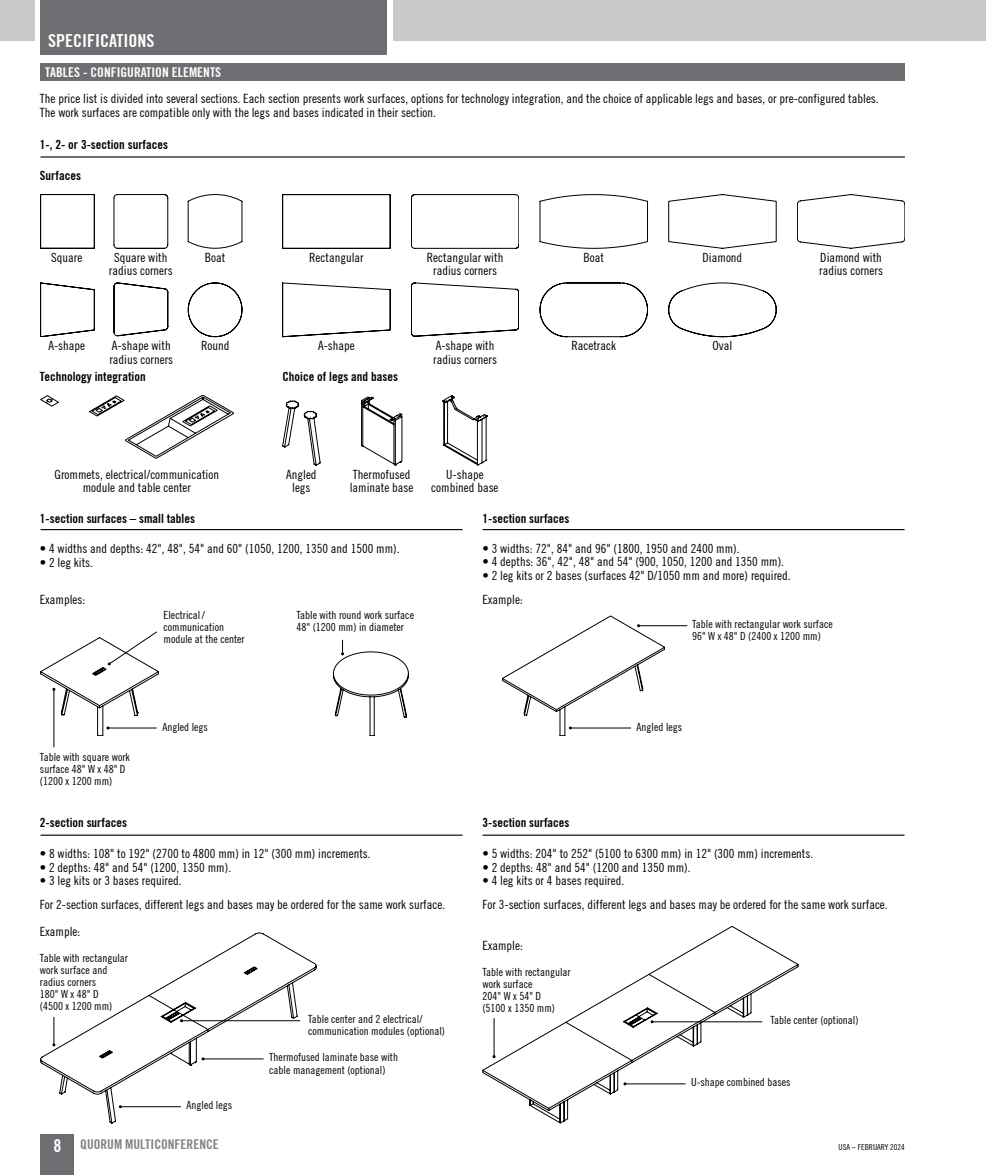
<style>
.page{position:relative;width:986px;height:1175px;background:#fff}
.page>*{position:absolute;margin:0;border:0;box-sizing:border-box;transform-origin:0 0}
.t1{font:700 condensed 18px "Trade Gothic No.20";color:#fff}
.TAB_titre_section{font:700 condensed 13.5px "Trade Gothic No.20";color:#fff}
.t2{font:700 condensed 13.5px "Trade Gothic No.20";color:#808285}
.Cotes{font:condensed 12.75px/13.5px "Trade Gothic No.18";color:#000}
.t3{font:700 condensed 12.75px "Trade Gothic No.20";color:#000}
.Descriptifs{font:condensed 11.25px/12px "Trade Gothic No.18";color:#000}
.TAB_txt_courant{font:condensed 8.25px "Trade Gothic No.18";color:#000}
</style>
<div class="page">
<div style="left:393px;top:0;width:593px;height:40px;background:#c7c8ca"></div>
<div style="left:0;top:0;width:34px;height:40px;background:#c7c8ca"></div>
<div style="left:40px;top:0;width:347px;height:54px;background:#6d6e71"></div>
<div style="left:41px;top:1134px;width:33px;height:40px;background:#6d6e71"></div>
<svg style="left:482px;top:926px;width:316px;height:197px"></svg>
<svg style="left:40px;top:932px;width:276px;height:191px"></svg>
<svg style="left:244px;top:966px;width:14px;height:8px"></svg>
<div style="left:40px;top:63px;width:864px;height:18px;background:#6d6e71"></div>
<hr style="left:40px;top:156px;width:864px;height:1px;background:#000">
<hr style="left:40px;top:529px;width:422px;height:1px;background:#000">
<hr style="left:40px;top:834px;width:422px;height:1px;background:#000">
<hr style="left:482px;top:834px;width:422px;height:1px;background:#000">
<hr style="left:482px;top:529px;width:422px;height:1px;background:#000">
<svg style="left:333px;top:640px;width:75px;height:96px"></svg>
<hr style="left:638px;top:625px;width:49px;height:1px;background:#000">
<hr style="left:54px;top:689px;width:1px;height:58px;background:#000">
<svg style="left:52px;top:1017px;width:3px;height:29px"></svg>
<hr style="left:493px;top:1018px;width:1px;height:38px;background:#000">
<svg style="left:502px;top:616px;width:162px;height:120px"></svg>
<hr style="left:120px;top:1106px;width:61px;height:1px;background:#000">
<hr style="left:203px;top:1058px;width:61px;height:1px;background:#000">
<hr style="left:625px;top:1083px;width:60px;height:1px;background:#000">
<hr style="left:181px;top:1020px;width:119px;height:1px;background:#000">
<svg style="left:166px;top:1011px;width:17px;height:11px"></svg>
<hr style="left:652px;top:1021px;width:110px;height:1px;background:#000">
<svg style="left:40px;top:631px;width:119px;height:105px"></svg>
<svg style="left:40px;top:194px;width:54px;height:54px"></svg>
<svg style="left:114px;top:194px;width:54px;height:54px"></svg>
<svg style="left:188px;top:194px;width:54px;height:54px"></svg>
<svg style="left:282px;top:194px;width:108px;height:54px"></svg>
<svg style="left:411px;top:194px;width:108px;height:54px"></svg>
<svg style="left:540px;top:194px;width:107px;height:54px"></svg>
<svg style="left:668px;top:194px;width:108px;height:54px"></svg>
<svg style="left:797px;top:194px;width:107px;height:54px"></svg>
<svg style="left:40px;top:283px;width:54px;height:54px"></svg>
<svg style="left:114px;top:283px;width:54px;height:53px"></svg>
<svg style="left:188px;top:283px;width:54px;height:54px"></svg>
<svg style="left:282px;top:283px;width:108px;height:54px"></svg>
<svg style="left:411px;top:283px;width:108px;height:53px"></svg>
<svg style="left:540px;top:283px;width:107px;height:54px"></svg>
<svg style="left:668px;top:283px;width:108px;height:54px"></svg>
<svg style="left:282px;top:401px;width:38px;height:64px"></svg>
<svg style="left:361px;top:397px;width:41px;height:68px"></svg>
<svg style="left:442px;top:395px;width:45px;height:70px"></svg>
<svg style="left:40px;top:395px;width:194px;height:63px"></svg>
<p class="t1" style="left:48px;top:29px;width:108px">SPECIFICATIONS</p>
<p class="TAB_titre_section" style="left:45px;top:64px;width:178px">TABLES - CONFIGURATION ELEMENTS</p>
<p class="Cotes" style="left:40px;top:92px;width:840px">The price list is divided into several sections. Each section presents work surfaces, options for technology integration, and the choice of applicable legs and bases, or pre-configured tables.<br>The work surfaces are compatible only with the legs and bases indicated in their section.</p>
<p class="t3" style="left:40px;top:136px;width:130px">1-, 2- or 3-section surfaces</p>
<p class="t3" style="left:40px;top:168px;width:43px">Surfaces</p>
<p class="Cotes" style="left:51px;top:250px;width:33px">Square</p>
<p class="Cotes" style="left:109px;top:250px;width:65px;text-align:center">Square with radius corners</p>
<p class="Cotes" style="left:205px;top:250px;width:22px">Boat</p>
<p class="Cotes" style="left:309px;top:250px;width:56px">Rectangular</p>
<p class="Cotes" style="left:427px;top:250px;width:78px">Rectangular with</p>
<p class="Cotes" style="left:583px;top:250px;width:22px">Boat</p>
<p class="Cotes" style="left:702px;top:250px;width:41px">Diamond</p>
<p class="Cotes" style="left:433px;top:264px;width:65px">radius corners</p>
<p class="Cotes" style="left:48px;top:339px;width:38px">A-shape</p>
<p class="Cotes" style="left:112px;top:339px;width:60px">A-shape with</p>
<p class="Cotes" style="left:201px;top:339px;width:30px">Round</p>
<p class="Cotes" style="left:318px;top:339px;width:38px">A-shape</p>
<p class="Cotes" style="left:109px;top:352px;width:65px">radius corners</p>
<p class="t3" style="left:40px;top:368px;width:107px">Technology integration</p>
<p class="t3" style="left:282px;top:368px;width:117px">Choice of legs and bases</p>
<p class="Cotes" style="left:433px;top:339px;width:65px">A-shape with radius corners</p>
<p class="Cotes" style="left:571px;top:339px;width:46px">Racetrack</p>
<p class="Cotes" style="left:712px;top:339px;width:21px">Oval</p>
<p class="Cotes" style="left:819px;top:250px;width:65px">Diamond with radius corners</p>
<p class="Cotes" style="left:55px;top:467px;width:166px;text-align:center">Grommets, electrical/communication module and table center</p>
<p class="Cotes" style="left:350px;top:467px;width:65px">Thermofused laminate base</p>
<p class="Cotes" style="left:431px;top:467px;width:69px;text-align:center">U-shape combined base</p>
<p class="Cotes" style="left:286px;top:467px;width:32px;text-align:center">Angled legs</p>
<p class="t3" style="left:40px;top:510px;width:157px">1-section surfaces – small tables</p>
<p class="Cotes" style="left:40px;top:541px;width:361px">• 4 widths and depths: 42", 48", 54" and 60" (1050, 1200, 1350 and 1500 mm).</p>
<p class="Cotes" style="left:40px;top:555px;width:55px">• 2 leg kits.</p>
<p class="t3" style="left:482px;top:510px;width:89px">1-section surfaces</p>
<p class="Cotes" style="left:482px;top:541px;width:258px">• 3 widths: 72", 84" and 96" (1800, 1950 and 2400 mm).</p>
<p class="Cotes" style="left:482px;top:555px;width:303px">• 4 depths: 36", 42", 48" and 54" (900, 1050, 1200 and 1350 mm).</p>
<p class="Cotes" style="left:482px;top:568px;width:310px">• 2 leg kits or 2 bases (surfaces 42" D/1050 mm and more) required.</p>
<p class="Cotes" style="left:40px;top:593px;width:47px">Examples:</p>
<p class="Cotes" style="left:482px;top:593px;width:42px">Example:</p>
<p class="Descriptifs" style="left:163px;top:609px;width:62px">Electrical/ communication</p>
<p class="Descriptifs" style="left:163px;top:633px;width:83px">module at the center</p>
<p class="Descriptifs" style="left:296px;top:609px;width:119px">Table with round work surface<br>48" (1200 mm) in diameter</p>
<p class="Descriptifs" style="left:692px;top:618px;width:142px">Table with rectangular work surface</p>
<p class="Descriptifs" style="left:692px;top:630px;width:130px">96" W x 48" D (2400 x 1200 mm)</p>
<p class="Descriptifs" style="left:40px;top:751px;width:91px">Table with square work surface 48" W x 48" D (1200 x 1200 mm)</p>
<p class="t3" style="left:40px;top:814px;width:89px">2-section surfaces</p>
<p class="Descriptifs" style="left:162px;top:720px;width:47px">Angled legs</p>
<p class="Descriptifs" style="left:636px;top:720px;width:47px">Angled legs</p>
<p class="t3" style="left:482px;top:814px;width:89px">3-section surfaces</p>
<p class="Cotes" style="left:40px;top:847px;width:332px">• 8 widths: 108" to 192" (2700 to 4800 mm) in 12" (300 mm) increments.</p>
<p class="Cotes" style="left:40px;top:860px;width:193px">• 2 depths: 48" and 54" (1200, 1350 mm).</p>
<p class="Cotes" style="left:40px;top:874px;width:143px">• 3 leg kits or 3 bases required.</p>
<p class="Cotes" style="left:40px;top:897px;width:407px">For 2-section surfaces, different legs and bases may be ordered for the same work surface.</p>
<p class="Cotes" style="left:40px;top:925px;width:42px">Example:</p>
<p class="Cotes" style="left:482px;top:847px;width:332px">• 5 widths: 204" to 252" (5100 to 6300 mm) in 12" (300 mm) increments.</p>
<p class="Cotes" style="left:482px;top:860px;width:210px">• 2 depths: 48" and 54" (1200 and 1350 mm).</p>
<p class="Cotes" style="left:482px;top:874px;width:143px">• 4 leg kits or 4 bases required.</p>
<p class="Cotes" style="left:482px;top:897px;width:407px">For 3-section surfaces, different legs and bases may be ordered for the same work surface.</p>
<p class="Cotes" style="left:482px;top:938px;width:42px">Example:</p>
<p class="Descriptifs" style="left:40px;top:952px;width:90px">Table with rectangular work surface and radius corners<br>180" W x 48" D<br>(4500 x 1200 mm)</p>
<p class="Descriptifs" style="left:187px;top:1099px;width:47px">Angled legs</p>
<p class="Descriptifs" style="left:482px;top:965px;width:90px">Table with rectangular work surface</p>
<p class="Descriptifs" style="left:482px;top:989px;width:74px">204" W x 54" D (5100 x 1350 mm)</p>
<p class="Descriptifs" style="left:308px;top:1013px;width:138px">Table center and 2 electrical/ communication modules (optional)</p>
<p class="Descriptifs" style="left:770px;top:1014px;width:90px">Table center (optional)</p>
<p class="Descriptifs" style="left:269px;top:1051px;width:130px">Thermofused laminate base with cable management (optional)</p>
<p class="Descriptifs" style="left:691px;top:1076px;width:101px">U-shape combined bases</p>
<p class="t1" style="left:53px;top:1134px;width:9px">8</p>
<p class="t2" style="left:80px;top:1136px;width:140px">QUORUM MULTICONFERENCE</p>
<p class="TAB_txt_courant" style="left:838px;top:1141px;width:68px">USA – FEBRUARY 2024</p>
</div>
